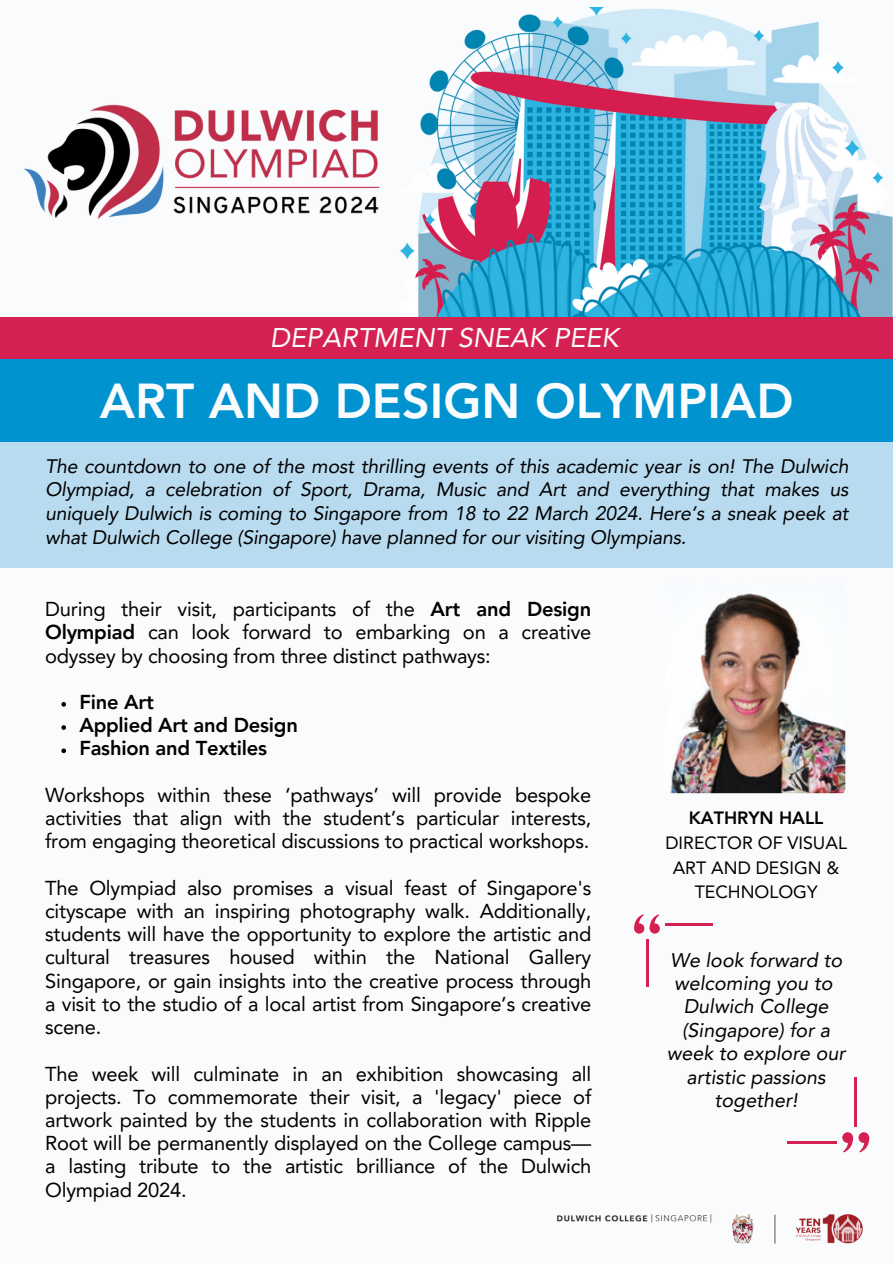
<style>
.page{position:relative;width:893px;height:1264px;background:#fff}
.page>*{position:absolute;margin:0;border:0;box-sizing:border-box;transform-origin:0 0}
.t1{font:800 48.9px "Avenir LT Pro";color:#fafbfd}
.t2{font:italic 27px "Avenir LT Pro";color:#fafbfd}
.t3{font:20.1px/23.2px "Avenir LT Pro";letter-spacing:-.01em;color:#000;text-align:justify}
.t4{font:800 20.1px "Avenir LT Pro";letter-spacing:-.01em;color:#000}
.t5{font:italic 19.8px/23.4px "Avenir LT Pro";color:#000;text-align:center}
.t6{font:italic 19.5px/23.7px "Avenir LT Pro";letter-spacing:-.01em;color:#000;text-align:justify}
.t7{font:17.85px/24.8px "Avenir LT Pro";color:#000;text-align:center}
.s1{font-weight:800}
</style>
<div class="page">
<div style="left:0;top:0;width:892px;height:1263px;background:#fafbfd"></div>
<div style="left:0;top:438px;width:892px;height:130px;background:#b9dbf0"></div>
<img style="left:400px;top:7px;width:492px;height:310px">
<div style="left:0;top:359px;width:892px;height:82px;background:#0093d0"></div>
<img style="left:23px;top:104px;width:357px;height:115px">
<img style="left:670px;top:593px;width:175px;height:200px">
<div style="left:634px;top:923px;width:10px;height:10px;background:#d52151;border-radius:50%"></div>
<svg style="left:634px;top:914px;width:25px;height:18px"></svg>
<hr style="left:645px;top:939px;width:3px;height:47px;background:#d52151">
<hr style="left:665px;top:923px;width:48px;height:2px;background:#d52151">
<svg style="left:842px;top:1133px;width:28px;height:19px"></svg>
<hr style="left:854px;top:1077px;width:3px;height:49px;background:#d52151">
<hr style="left:786px;top:1140px;width:50px;height:3px;background:#d52151">
<div style="left:0;top:317px;width:892px;height:42px;background:#d52151"></div>
<svg style="left:61px;top:702px;width:5px;height:4px"></svg>
<svg style="left:61px;top:725px;width:5px;height:5px"></svg>
<svg style="left:61px;top:748px;width:5px;height:5px"></svg>
<img style="left:557px;top:1214px;width:306px;height:30px">
<p class="t2" style="left:270px;top:327px;width:350px">DEPARTMENT SNEAK PEEK</p>
<h3 class="t1" style="left:100px;top:381px;width:695px">ART AND DESIGN OLYMPIAD</h3>
<h1 class="t6" style="left:45px;top:456px;width:804px">The countdown to one of the most thrilling events of this academic year is on! The Dulwich Olympiad, a celebration of Sport, Drama, Music and Art and everything that makes us uniquely Dulwich is coming to Singapore from 18 to 22 March 2024. Here’s a sneak peek at what Dulwich College (Singapore) have planned for our visiting Olympians.</h1>
<h3 class="t3" style="left:45px;top:599px;width:547px">During their visit, participants of the <span class="s1">Art and Design Olympiad</span> can look forward to embarking on a creative odyssey by choosing from three distinct pathways:</h3>
<p class="t4" style="left:79px;top:693px;width:76px">Fine Art</p>
<p class="t4" style="left:79px;top:717px;width:220px">Applied Art and Design</p>
<p class="t4" style="left:79px;top:740px;width:189px">Fashion and Textiles</p>
<h3 class="t3" style="left:45px;top:785px;width:547px">Workshops within these ‘pathways’ will provide bespoke activities that align with the student’s particular interests, from engaging theoretical discussions to practical workshops.</h3>
<h3 class="t3" style="left:45px;top:878px;width:547px">The Olympiad also promises a visual feast of Singapore's cityscape with an inspiring photography walk. Additionally, students will have the opportunity to explore the artistic and cultural treasures housed within the National Gallery Singapore, or gain insights into the creative process through a visit to the studio of a local artist from Singapore’s creative scene.</h3>
<h3 class="t3" style="left:45px;top:1063px;width:547px">The week will culminate in an exhibition showcasing all projects. To commemorate their visit, a 'legacy' piece of artwork painted by the students in collaboration with Ripple Root will be permanently displayed on the College campus— a lasting tribute to the artistic brilliance of the Dulwich Olympiad 2024.</h3>
<p class="t7" style="left:665px;top:807px;width:183px"><span class="s1">KATHRYN HALL<br></span>DIRECTOR OF VISUAL<br>ART AND DESIGN &amp;<br>TECHNOLOGY</p>
<h2 class="t5" style="left:666px;top:949px;width:180px">We look forward to welcoming you to<br>Dulwich College (Singapore) for a week to explore our artistic passions together!</h2>
</div>
